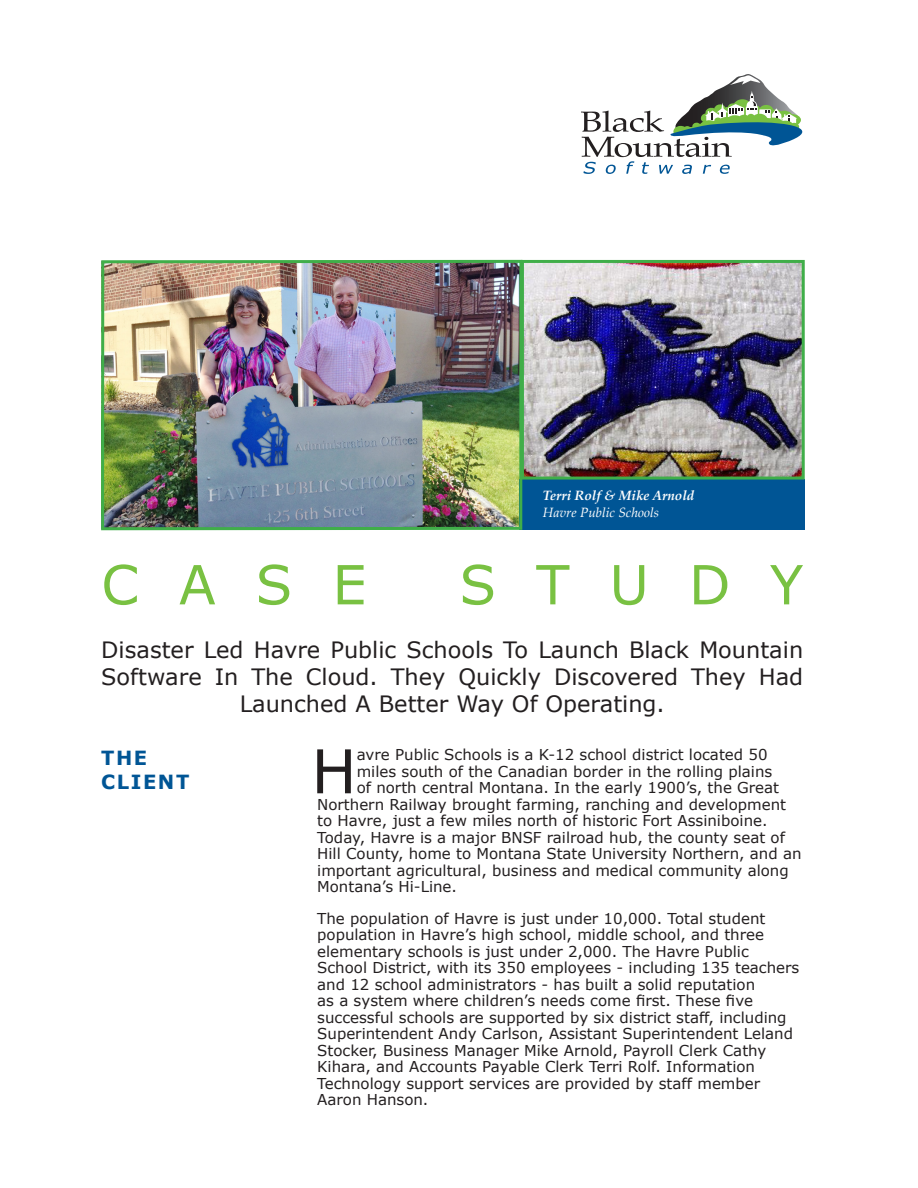
<style>
.page{position:relative;width:918px;height:1188px;background:#fff}
.page>*{position:absolute;margin:0;border:0;box-sizing:border-box;transform-origin:0 0}
.t1{font:60.45px "Verdana";color:#231f20}
.t2{font:54px "Verdana";letter-spacing:.74em;color:#79c142}
.t3{font:22.5px/27px "Verdana";color:#231f20;text-align:center}
.t4{font:700 19.5px "Verdana";letter-spacing:.08em;color:#005595}
.t5{font:15px/16.5px "Verdana";color:#231f20}
.t6{font:italic 700 13.5px "Palatino Linotype";color:#fff}
.t7{font:italic 13.5px "Palatino Linotype";color:#fff}
</style>
<div class="page">
<img style="left:105px;top:264px;width:413px;height:262px">
<img style="left:525px;top:264px;width:276px;height:212px">
<img style="left:715px;top:74px;width:55px;height:17px">
<svg style="left:730px;top:75px;width:30px;height:10px"></svg>
<svg style="left:581px;top:91px;width:222px;height:83px"></svg>
<div style="left:519px;top:480px;width:286px;height:50px;background:#005595"></div>
<div style="left:521px;top:260px;width:284px;height:220px;border:3px solid #40ae49"></div>
<div style="left:101px;top:260px;width:421px;height:270px;border:3px solid #40ae49"></div>
<p class="t6" style="left:543px;top:486px;width:153px">Terri Rolf &amp; Mike Arnold</p>
<p class="t7" style="left:543px;top:503px;width:118px">Havre Public Schools</p>
<p class="t2" style="left:101px;top:548px;width:267px">CASE</p>
<p class="t2" style="left:459px;top:548px;width:345px">STUDY</p>
<p class="t3" style="left:101px;top:636px;width:703px">Disaster Led Havre Public Schools To Launch Black Mountain<br>Software In The Cloud. They Quickly Discovered They Had<br>Launched A Better Way Of Operating.</p>
<p class="t1" style="left:311px;top:730px;width:47px">H</p>
<p class="t5" style="left:357px;top:746px;width:412px">avre Public Schools is a K-12 school district located 50</p>
<p class="t4" style="left:101px;top:744px;width:48px">THE</p>
<p class="t4" style="left:101px;top:768px;width:90px">CLIENT</p>
<p class="t5" style="left:357px;top:763px;width:417px">miles south of the Canadian border in the rolling plains</p>
<p class="t5" style="left:357px;top:779px;width:424px">of north central Montana. In the early 1900’s, the Great</p>
<p class="t5" style="left:317px;top:796px;width:470px">Northern Railway brought farming, ranching and development</p>
<p class="t5" style="left:317px;top:812px;width:452px">to Havre, just a few miles north of historic Fort Assiniboine.</p>
<p class="t5" style="left:317px;top:829px;width:469px">Today, Havre is a major BNSF railroad hub, the county seat of</p>
<p class="t5" style="left:317px;top:845px;width:486px">Hill County, home to Montana State University Northern, and an</p>
<p class="t5" style="left:317px;top:862px;width:473px">important agricultural, business and medical community along</p>
<p class="t5" style="left:317px;top:878px;width:141px">Montana’s Hi-Line.</p>
<p class="t5" style="left:317px;top:910px;width:484px">The population of Havre is just under 10,000. Total student population in Havre’s high school, middle school, and three elementary schools is just under 2,000. The Havre Public School District, with its 350 employees - including 135 teachers and 12 school administrators - has built a solid reputation<br>as a system where children’s needs come first. These five successful schools are supported by six district staff, including Superintendent Andy Carlson, Assistant Superintendent Leland Stocker, Business Manager Mike Arnold, Payroll Clerk Cathy Kihara, and Accounts Payable Clerk Terri Rolf. Information Technology support services are provided by staff member Aaron Hanson.</p>
</div>
